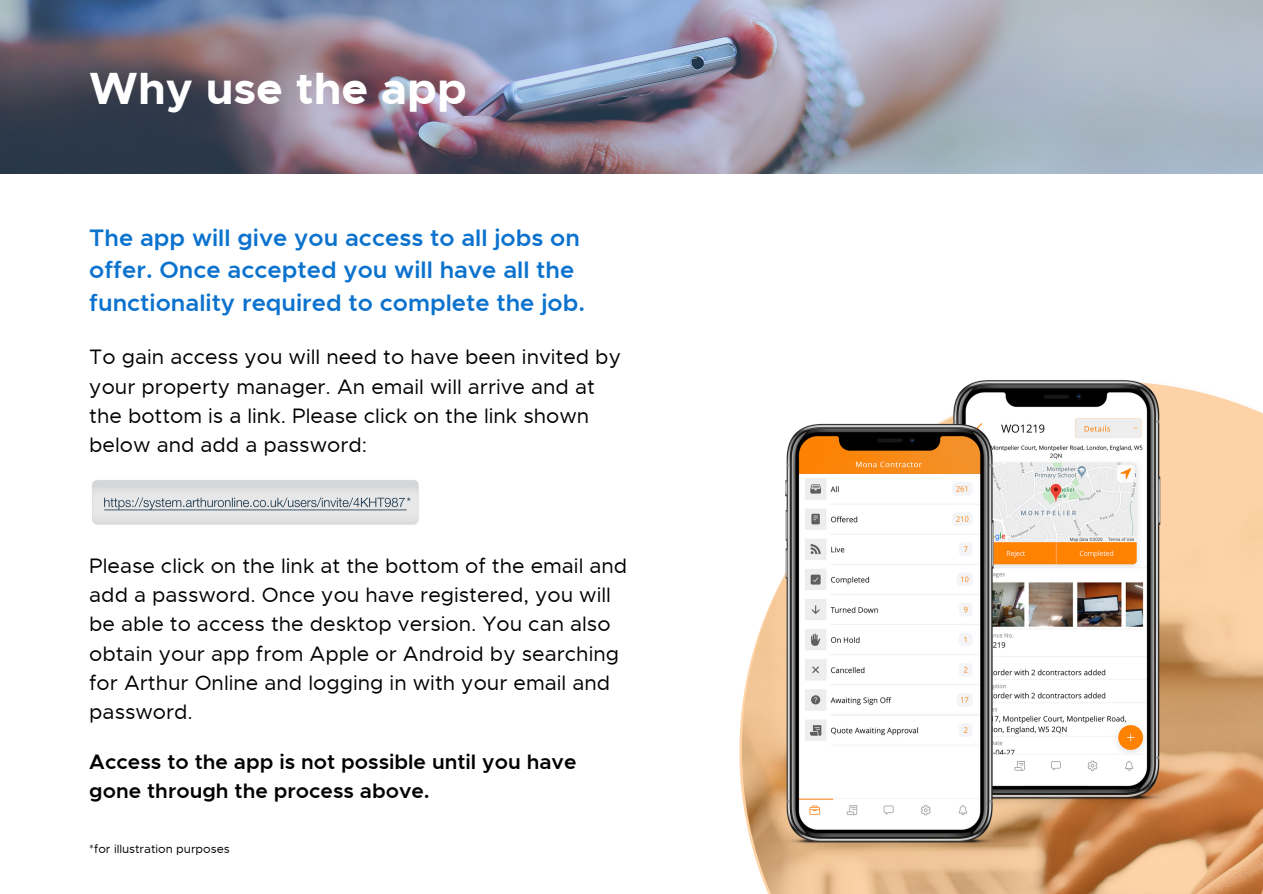
<style>
.page{position:relative;width:1263px;height:894px;background:#fff}
.page>*{position:absolute;margin:0;border:0;box-sizing:border-box;transform-origin:0 0}
.t1{font:700 45.3px "Metropolis";color:#fff}
.t2{font:600 24px/32.5px "Metropolis";color:#0b72ce}
.t3{font:21px/29.2px "Metropolis";color:#000}
.t4{font:600 21px/29.2px "Metropolis";color:#000}
.t5{font:12px "Metropolis";color:#000}
</style>
<div class="page">
<img style="left:0;top:0;width:1263px;height:174px">
<img style="left:92px;top:480px;width:327px;height:45px">
<svg style="left:739px;top:391px;width:524px;height:502px;background:#e9c097"></svg>
<img style="left:762px;top:380px;width:436px;height:476px">
<p class="t1" style="left:89px;top:60px;width:379px">Why use the app</p>
<p class="t2" style="left:89px;top:221px;width:497px">The app will give you access to all jobs on offer. Once accepted you will have all the functionality required to complete the job.</p>
<p class="t3" style="left:89px;top:342px;width:533px">To gain access you will need to have been invited by your property manager. An email will arrive and at the bottom is a link. Please click on the link shown below and add a password:</p>
<p class="t3" style="left:89px;top:551px;width:539px">Please click on the link at the bottom of the email and add a password. Once you have registered, you will be able to access the desktop version. You can also obtain your app from Apple or Android by searching for Arthur Online and logging in with your email and password.</p>
<p class="t4" style="left:89px;top:747px;width:489px">Access to the app is not possible until you have gone through the process above.</p>
<p class="t5" style="left:89px;top:841px;width:142px">*for illustration purposes</p>
</div>
